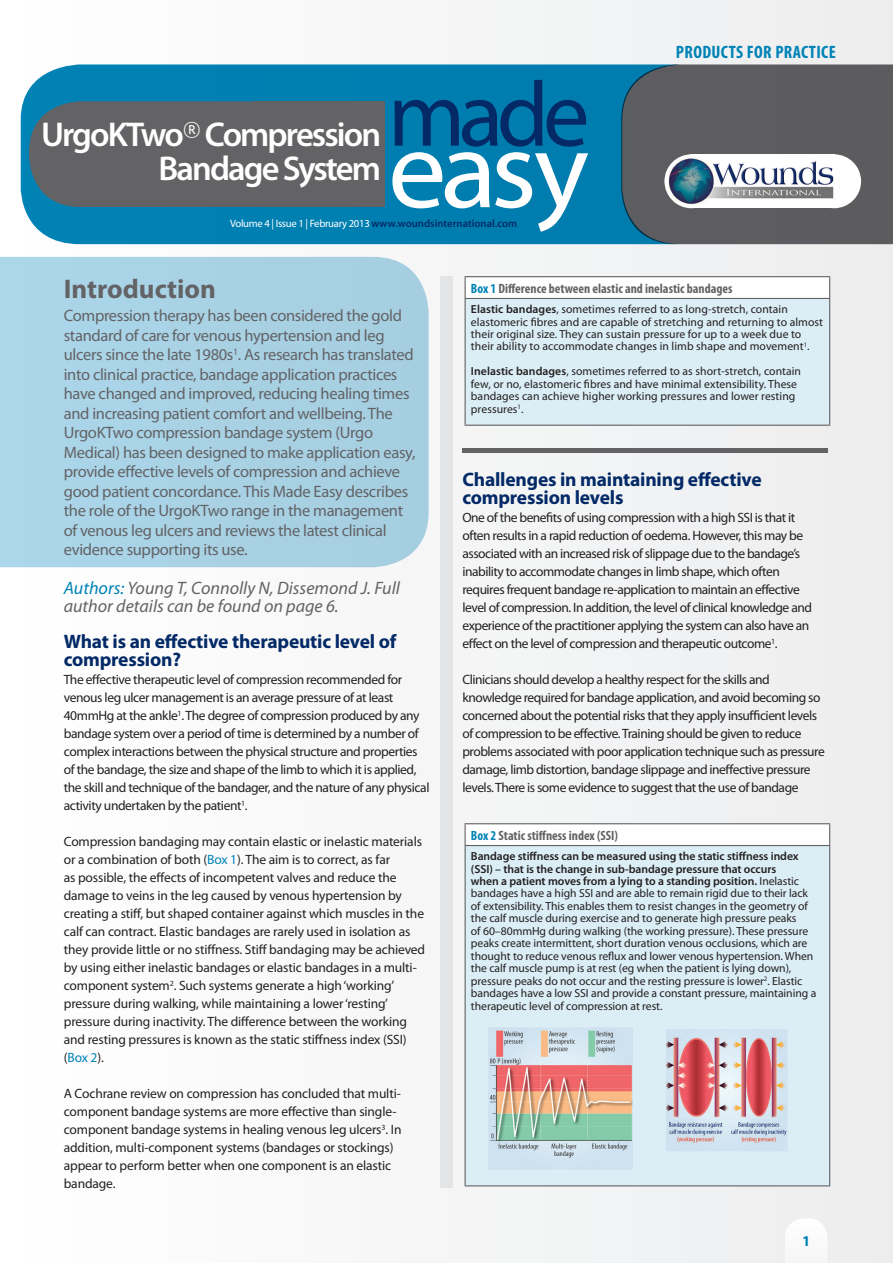
<style>
.page{position:relative;width:893px;height:1263px;background:#f6f6f7}
.page>*{position:absolute;margin:0;border:0;box-sizing:border-box;transform-origin:0 0}
.t1{font:111.3px "Myriad Pro";color:#fff;scale:1.05 1}
.t2{font:92.55px "Myriad Pro";color:#032a67}
.t3{font:600 34.5px/34.5px "Myriad Pro";letter-spacing:-.055em;color:#fff;text-align:right}
.t4{font:700 27px "Myriad Pro";color:#636366}
.t5{font:700 19.5px/18px "Myriad Pro";letter-spacing:-.01em;color:#032a67}
.t6{font:italic 18px/18px "Myriad Pro";color:#636366}
.t7{font:700 condensed 18px "Myriad Pro";letter-spacing:.02em;color:#0083b6}
.t8{font:16.5px/19.5px "Myriad Pro";letter-spacing:-.02em;color:#636366}
.t9{font:700 15px "Myriad Pro";color:#0083b6}
.t10{font:13.5px/18px "Myriad Pro";letter-spacing:-.03em;color:#231f20}
.t11{font:13.5px/18px "Myriad Pro";letter-spacing:-.01em;color:#231f20}
.t12{font:700 condensed 13.5px "Myriad Pro";color:#636366}
.t13{font:11.7px/12.5px "Myriad Pro";letter-spacing:-.005em;color:#231f20}
.t14{font:10.65px "Myriad Pro";letter-spacing:-.03em;color:#fff}
.s1{font-family:"Whitney";font-weight:400}
.s2{font-weight:600;color:#032a67}
.s3{color:#0083b6}
.s4{font-weight:600}
</style>
<div class="page">
<div style="left:1px;top:257px;width:428px;height:310px;background:#a9d2e5"></div>
<svg style="left:0;top:0;width:1px;height:1263px"></svg>
<div style="left:681px;top:64px;width:212px;height:180px;background:#5c5c60"></div>
<svg style="left:21px;top:64px;width:660px;height:180px;background:#107eaa"></svg>
<div style="left:440px;top:276px;width:13px;height:912px;background:#e3e4e6"></div>
<div style="left:29px;top:101px;width:337px;height:106px;background:#636366;border-radius:51px"></div>
<div style="left:254px;top:101px;width:131px;height:106px;background:#636366"></div>
<svg style="left:664px;top:154px;width:54px;height:54px"></svg>
<div style="left:690px;top:154px;width:145px;height:54px;background:#fff"></div>
<div style="left:807px;top:154px;width:54px;height:54px;background:#fff;border-radius:50%"></div>
<img style="left:668px;top:157px;width:166px;height:49px">
<div style="left:465px;top:277px;width:365px;height:21px;background:#fff"></div>
<div style="left:465px;top:298px;width:365px;height:127px;background:#dbedf5"></div>
<svg style="left:829px;top:277px;width:1px;height:21px"></svg>
<hr style="left:829px;top:299px;width:1px;height:126px;background:#636366">
<hr style="left:465px;top:276px;width:365px;height:1px;background:#636366">
<svg style="left:465px;top:277px;width:1px;height:21px"></svg>
<hr style="left:465px;top:298px;width:365px;height:1px;background:#636366">
<hr style="left:465px;top:299px;width:1px;height:126px;background:#636366">
<hr style="left:465px;top:425px;width:365px;height:1px;background:#636366">
<div style="left:465px;top:824px;width:365px;height:21px;background:#fff"></div>
<div style="left:465px;top:845px;width:365px;height:341px;background:#dbedf5"></div>
<svg style="left:829px;top:824px;width:1px;height:21px"></svg>
<hr style="left:829px;top:846px;width:1px;height:339px;background:#636366">
<hr style="left:465px;top:823px;width:365px;height:1px;background:#636366">
<svg style="left:465px;top:824px;width:1px;height:21px"></svg>
<hr style="left:465px;top:845px;width:365px;height:1px;background:#636366">
<hr style="left:465px;top:846px;width:1px;height:339px;background:#636366">
<hr style="left:465px;top:1185px;width:365px;height:1px;background:#636366">
<hr style="left:462px;top:448px;width:366px;height:4px;background:#636366">
<img style="left:488px;top:1028px;width:144px;height:141px">
<img style="left:666px;top:1030px;width:121px;height:121px">
<h2 class="t2" style="left:388px;top:58px;width:203px">made</h2>
<h1 class="t1" style="left:388px;top:101px;width:193px">easy</h1>
<h3 class="t3" style="left:41px;top:116px;width:342px">UrgoKTwo<span class="s1">®</span> Compression<br>Bandage System</h3>
<p class="t14" style="left:230px;top:217px;width:288px">Volume 4 | Issue 1 | February 2013 <span class="s2">www.woundsinternational.com</span></p>
<h3 class="t7" style="left:676px;top:41px;width:161px">PRODUCTS FOR PRACTICE</h3>
<h3 class="t4" style="left:64px;top:271px;width:154px">Introduction</h3>
<p class="t8" style="left:64px;top:306px;width:353px">Compression therapy has been considered the gold standard of care for venous hypertension and leg ulcers since the late 1980s<sup>1</sup>. As research has translated into clinical practice, bandage application practices have changed and improved, reducing healing times and increasing patient comfort and wellbeing. The UrgoKTwo compression bandage system (Urgo Medical) has been designed to make application easy, provide effective levels of compression and achieve good patient concordance. This Made Easy describes the role of the UrgoKTwo range in the management of venous leg ulcers and reviews the latest clinical evidence supporting its use.</p>
<h3 class="t6" style="left:64px;top:579px;width:338px"><span class="s3">Authors:</span> Young T, Connolly N, Dissemond J. Full author details can be found on page 6.</h3>
<h3 class="t5" style="left:64px;top:632px;width:334px">What is an effective therapeutic level of compression?</h3>
<p class="t10" style="left:64px;top:670px;width:367px">The effective therapeutic level of compression recommended for venous leg ulcer management is an average pressure of at least 40mmHg at the ankle<sup>1</sup>. The degree of compression produced by any bandage system over a period of time is determined by a number of complex interactions between the physical structure and properties of the bandage, the size and shape of the limb to which it is applied, the skill and technique of the bandager, and the nature of any physical activity undertaken by the patient<sup>1</sup>.</p>
<p class="t11" style="left:64px;top:832px;width:363px">Compression bandaging may contain elastic or inelastic materials or a combination of both (<span class="s3">Box 1</span>). The aim is to correct, as far<br>as possible, the effects of incompetent valves and reduce the damage to veins in the leg caused by venous hypertension by creating a stiff, but shaped container against which muscles in the calf can contract. Elastic bandages are rarely used in isolation as they provide little or no stiffness. Stiff bandaging may be achieved by using either inelastic bandages or elastic bandages in a multi&shy;component system<sup>2</sup>. Such systems generate a high ‘working’ pressure during walking, while maintaining a lower ‘resting’ pressure during inactivity. The difference between the working and resting pressures is known as the static stiffness index (SSI) (<span class="s3">Box 2</span>).</p>
<p class="t11" style="left:64px;top:1084px;width:339px">A Cochrane review on compression has concluded that multi&shy;component bandage systems are more effective than single&shy;component bandage systems in healing venous leg ulcers<sup>3</sup>. In addition, multi-component systems (bandages or stockings) appear to perform better when one component is an elastic bandage.</p>
<p class="t12" style="left:471px;top:280px;width:263px"><span class="s3">Box 1</span> Difference between elastic and inelastic bandages</p>
<p class="t13" style="left:471px;top:303px;width:354px"><span class="s4">Elastic bandages</span>, sometimes referred to as long-stretch, contain elastomeric fibres and are capable of stretching and returning to almost their original size. They can sustain pressure for up to a week due to their ability to accommodate changes in limb shape and movement<sup>1</sup>.</p>
<p class="t13" style="left:471px;top:365px;width:332px"><span class="s4">Inelastic bandages</span>, sometimes referred to as short-stretch, contain few, or no, elastomeric fibres and have minimal extensibility. These bandages can achieve higher working pressures and lower resting pressures<sup>1</sup>.</p>
<h3 class="t5" style="left:462px;top:470px;width:301px">Challenges in maintaining effective compression levels</h3>
<p class="t10" style="left:462px;top:508px;width:351px">One of the benefits of using compression with a high SSI is that it often results in a rapid reduction of oedema. However, this may be associated with an increased risk of slippage due to the bandage’s inability to accommodate changes in limb shape, which often requires frequent bandage re-application to maintain an effective level of compression. In addition, the level of clinical knowledge and experience of the practitioner applying the system can also have an effect on the level of compression and therapeutic outcome<sup>1</sup>.</p>
<p class="t10" style="left:462px;top:670px;width:364px">Clinicians should develop a healthy respect for the skills and knowledge required for bandage application, and avoid becoming so concerned about the potential risks that they apply insufficient levels of compression to be effective. Training should be given to reduce problems associated with poor application technique such as pressure damage, limb distortion, bandage slippage and ineffective pressure levels. There is some evidence to suggest that the use of bandage</p>
<p class="t12" style="left:471px;top:827px;width:149px"><span class="s3">Box 2</span> Static stiffness index (SSI)</p>
<p class="t13" style="left:471px;top:850px;width:347px"><span class="s4">Bandage stiffness can be measured using the static stiffness index (SSI) – that is the change in sub-bandage pressure that occurs<br>when a patient moves from a lying to a standing position.</span> Inelastic bandages have a high SSI and are able to remain rigid due to their lack of extensibility. This enables them to resist changes in the geometry of the calf muscle during exercise and to generate high pressure peaks<br>of 60–80mmHg during walking (the working pressure). These pressure peaks create intermittent, short duration venous occlusions, which are thought to reduce venous reflux and lower venous hypertension. When the calf muscle pump is at rest (eg when the patient is lying down), pressure peaks do not occur and the resting pressure is lower<sup>2</sup>. Elastic bandages have a low SSI and provide a constant pressure, maintaining a therapeutic level of compression at rest.</p>
<p class="t9" style="left:802px;top:1231px;width:10px">1</p>
</div>
